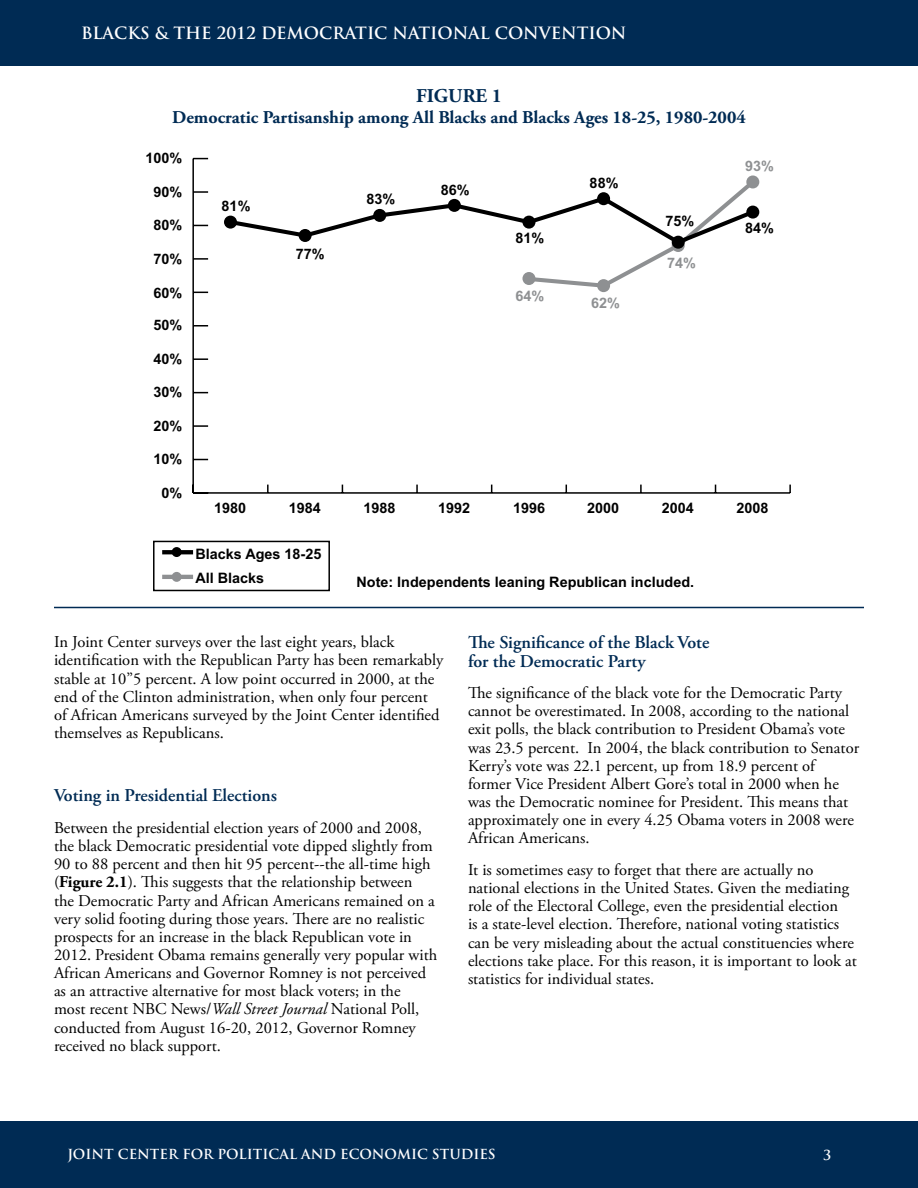
<style>
.page{position:relative;width:918px;height:1188px;background:#fff}
.page>*{position:absolute;margin:0;border:0;box-sizing:border-box;transform-origin:0 0}
.t1{font:700 19.5px "Adobe Garamond Pro";color:#002b54}
.t2{font:600 18px/18.1px "Adobe Garamond Pro";color:#002b54}
.t3{font:700 18px "Adobe Garamond Pro";color:#002b54}
.t4{font:16.5px/18.1px "Adobe Garamond Pro";color:#000}
.t5{font:700 16.5px "Trajan Pro";color:#fff}
.t6{font:700 14.4px/24.6px "Arial";color:#000}
.t7{font:700 14.4px "Arial";color:#8e9092}
.t8{font:700 13.5px "Trajan Pro";color:#fff}
.s1{font-weight:700}
.s2{font-style:italic}
</style>
<div class="page">
<hr style="left:0;top:1121px;width:1px;height:67px;background:#002b54">
<div style="left:0;top:1122px;width:918px;height:66px;background:#002b54"></div>
<div style="left:0;top:0;width:918px;height:66px;background:#002b54"></div>
<svg style="left:164px;top:550px;width:27px;height:4px"></svg>
<div style="left:172px;top:547px;width:10px;height:10px;background:#000;border-radius:50%"></div>
<hr style="left:164px;top:575px;width:27px;height:4px;background:#8e9092">
<div style="left:172px;top:572px;width:10px;height:10px;background:#8e9092;border-radius:50%"></div>
<div style="left:153px;top:541px;width:177px;height:50px;border:2px solid #000"></div>
<hr style="left:193px;top:492px;width:597px;height:2px;background:#000">
<svg style="left:267px;top:485px;width:2px;height:7px"></svg>
<svg style="left:416px;top:485px;width:2px;height:7px"></svg>
<svg style="left:640px;top:485px;width:2px;height:7px"></svg>
<svg style="left:789px;top:485px;width:2px;height:8px"></svg>
<hr style="left:192px;top:159px;width:2px;height:334px;background:#000">
<svg style="left:194px;top:459px;width:14px;height:1px"></svg>
<svg style="left:194px;top:425px;width:14px;height:2px"></svg>
<svg style="left:194px;top:392px;width:14px;height:1px"></svg>
<svg style="left:194px;top:358px;width:14px;height:2px"></svg>
<svg style="left:194px;top:325px;width:14px;height:2px"></svg>
<svg style="left:194px;top:292px;width:14px;height:1px"></svg>
<svg style="left:194px;top:258px;width:14px;height:2px"></svg>
<svg style="left:194px;top:225px;width:14px;height:1px"></svg>
<svg style="left:194px;top:191px;width:14px;height:2px"></svg>
<svg style="left:193px;top:158px;width:15px;height:1px"></svg>
<svg style="left:226px;top:178px;width:533px;height:111px"></svg>
<div style="left:522px;top:272px;width:13px;height:13px;background:#8e9092;border-radius:50%"></div>
<div style="left:597px;top:279px;width:13px;height:13px;background:#8e9092;border-radius:50%"></div>
<div style="left:746px;top:175px;width:13px;height:13px;background:#8e9092;border-radius:50%"></div>
<div style="left:224px;top:216px;width:13px;height:13px;background:#000;border-radius:50%"></div>
<div style="left:299px;top:229px;width:13px;height:13px;background:#000;border-radius:50%"></div>
<div style="left:373px;top:209px;width:13px;height:13px;background:#000;border-radius:50%"></div>
<div style="left:448px;top:199px;width:13px;height:13px;background:#000;border-radius:50%"></div>
<div style="left:522px;top:216px;width:13px;height:13px;background:#000;border-radius:50%"></div>
<div style="left:597px;top:192px;width:13px;height:13px;background:#000;border-radius:50%"></div>
<div style="left:672px;top:236px;width:13px;height:13px;background:#000;border-radius:50%"></div>
<div style="left:746px;top:206px;width:13px;height:13px;background:#000;border-radius:50%"></div>
<hr style="left:54px;top:607px;width:810px;height:1px;background:#002b54">
<p class="t5" style="left:81px;top:23px;width:547px">BLACKS &amp; THE 2012 DEMOCRATIC NATIONAL CONVENTION</p>
<p class="t1" style="left:416px;top:84px;width:87px">FIGURE 1</p>
<p class="t3" style="left:172px;top:107px;width:575px">Democratic Partisanship among All Blacks and Blacks Ages 18-25, 1980-2004</p>
<p class="t6" style="left:145px;top:146px;width:38px">100%</p>
<p class="t6" style="left:153px;top:180px;width:30px">90%</p>
<p class="t6" style="left:153px;top:213px;width:30px">80%</p>
<p class="t6" style="left:153px;top:247px;width:30px">70%</p>
<p class="t6" style="left:153px;top:281px;width:30px">60%</p>
<p class="t6" style="left:153px;top:314px;width:30px">50%</p>
<p class="t6" style="left:153px;top:347px;width:30px">40%</p>
<p class="t6" style="left:153px;top:380px;width:30px">30%</p>
<p class="t6" style="left:153px;top:414px;width:30px">20%</p>
<p class="t6" style="left:153px;top:447px;width:30px">10%</p>
<p class="t6" style="left:161px;top:481px;width:22px">0%</p>
<p class="t6" style="left:222px;top:194px;width:30px">81%</p>
<p class="t6" style="left:296px;top:242px;width:30px">77%</p>
<p class="t6" style="left:367px;top:187px;width:30px">83%</p>
<p class="t6" style="left:441px;top:178px;width:30px">86%</p>
<p class="t6" style="left:516px;top:227px;width:30px">81%</p>
<p class="t7" style="left:516px;top:287px;width:30px">64%</p>
<p class="t6" style="left:590px;top:171px;width:30px">88%</p>
<p class="t7" style="left:591px;top:293px;width:30px">62%</p>
<p class="t6" style="left:666px;top:210px;width:30px">75%</p>
<p class="t7" style="left:667px;top:254px;width:30px">74%</p>
<p class="t7" style="left:745px;top:156px;width:30px">93%</p>
<p class="t6" style="left:745px;top:217px;width:30px">84%</p>
<p class="t6" style="left:214px;top:496px;width:34px">1980</p>
<p class="t6" style="left:289px;top:496px;width:34px">1984</p>
<p class="t6" style="left:363px;top:496px;width:34px">1988</p>
<p class="t6" style="left:438px;top:496px;width:34px">1992</p>
<p class="t6" style="left:513px;top:496px;width:34px">1996</p>
<p class="t6" style="left:587px;top:496px;width:34px">2000</p>
<p class="t6" style="left:662px;top:496px;width:34px">2004</p>
<p class="t6" style="left:737px;top:496px;width:34px">2008</p>
<p class="t6" style="left:195px;top:542px;width:127px">Blacks Ages 18-25<br>All Blacks</p>
<p class="t6" style="left:356px;top:570px;width:339px">Note: Independents leaning Republican included.</p>
<p class="t4" style="left:54px;top:634px;width:391px">In Joint Center surveys over the last eight years, black identification with the Republican Party has been remarkably stable at 10”5 percent. A low point occurred in 2000, at the end of the Clinton administration, when only four percent of African Americans surveyed by the Joint Center identified themselves as Republicans.</p>
<p class="t2" style="left:54px;top:787px;width:225px">Voting in Presidential Elections</p>
<p class="t4" style="left:54px;top:819px;width:385px">Between the presidential election years of 2000 and 2008, the black Democratic presidential vote dipped slightly from 90 to 88 percent and then hit 95 percent--the all-time high (<span class="s1">Figure 2.1</span>). This suggests that the relationship between<br>the Democratic Party and African Americans remained on a very solid footing during those years. There are no realistic prospects for an increase in the black Republican vote in 2012. President Obama remains generally very popular with African Americans and Governor Romney is not perceived as an attractive alternative for most black voters; in the<br>most recent NBC News/<span class="s2">Wall Street Journal</span> National Poll, conducted from August 16-20, 2012, Governor Romney received no black support.</p>
<p class="t2" style="left:468px;top:634px;width:243px">The Significance of the Black Vote for the Democratic Party</p>
<p class="t4" style="left:468px;top:684px;width:393px">The significance of the black vote for the Democratic Party cannot be overestimated. In 2008, according to the national exit polls, the black contribution to President Obama’s vote was 23.5 percent. In 2004, the black contribution to Senator Kerry’s vote was 22.1 percent, up from 18.9 percent of former Vice President Albert Gore’s total in 2000 when he was the Democratic nominee for President. This means that approximately one in every 4.25 Obama voters in 2008 were African Americans.</p>
<p class="t4" style="left:468px;top:861px;width:391px">It is sometimes easy to forget that there are actually no national elections in the United States. Given the mediating role of the Electoral College, even the presidential election<br>is a state-level election. Therefore, national voting statistics can be very misleading about the actual constituencies where elections take place. For this reason, it is important to look at statistics for individual states.</p>
<p class="t8" style="left:68px;top:1146px;width:430px">JOINT CENTER FOR POLITICAL AND ECONOMIC STUDIES</p>
<p class="t8" style="left:823px;top:1147px;width:10px">3</p>
</div>
